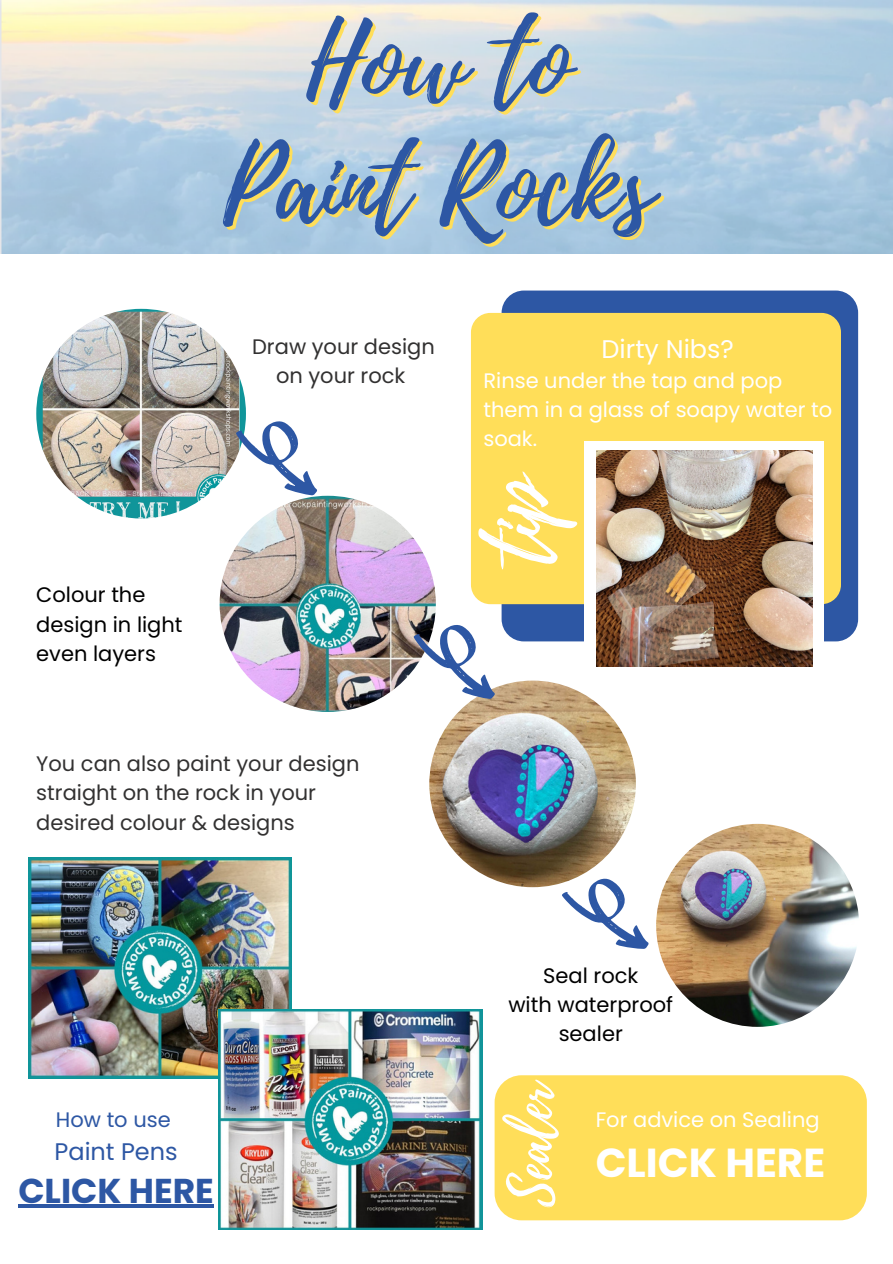
<style>
.page{position:relative;width:893px;height:1264px;background:#fff}
.page>*{position:absolute;margin:0;border:0;box-sizing:border-box;transform-origin:0 0}
.t1{font:105.15px/124.8px "Playlist Script";color:#2d57a4;text-align:center}
.t2{font:83.85px "Playlist Script";color:#fff}
.t3{font:54.9px "Playlist Script";color:#fff}
.t4{font:700 40.5px "Poppins";color:#fff}
.t5{font:700 34.5px "Poppins";color:#2d57a4}
.t6{font:25.5px "Poppins";color:#fff}
.t7{font:24px "Poppins";color:#2d57a4}
.t8{font:21px/29.2px "Poppins";color:#323131}
.t9{font:21px/29.2px "Poppins";color:#fff}
.t10{font:21px/29.2px "Poppins";color:#000;text-align:center}
.t11{font:21px "Poppins";color:#2d57a4}
</style>
<div class="page">
<div style="left:501px;top:290px;width:357px;height:351px;background:#2d57a4;border-radius:22px"></div>
<div style="left:471px;top:313px;width:369px;height:291px;background:#ffde59;border-radius:19px"></div>
<div style="left:494px;top:1075px;width:372px;height:145px;background:#ffde59;border-radius:27px"></div>
<svg style="left:555px;top:862px;width:107px;height:96px"></svg>
<img style="left:219px;top:496px;width:217px;height:216px;border-radius:50%">
<div style="left:584px;top:441px;width:240px;height:240px;background:#fff"></div>
<img style="left:596px;top:451px;width:216px;height:215px">
<img style="left:36px;top:309px;width:210px;height:209px;border-radius:50%">
<img style="left:656px;top:823px;width:203px;height:203px;border-radius:50%">
<img style="left:429px;top:680px;width:207px;height:207px;border-radius:50%">
<svg style="left:405px;top:606px;width:111px;height:102px"></svg>
<img style="left:29px;top:857px;width:263px;height:220px">
<img style="left:218px;top:1009px;width:264px;height:220px">
<hr style="left:18px;top:1204px;width:196px;height:4px;background:#2d57a4">
<svg style="left:227px;top:402px;width:111px;height:102px"></svg>
<h1 class="t1" style="left:223px;top:3px;width:432px">How to<br>Paint Rocks</h1>
<p class="t8" style="left:252px;top:331px;width:184px;text-align:center">Draw your design on your rock</p>
<p class="t10" style="left:36px;top:580px;width:148px;text-align:left">Colour the design in light even layers</p>
<p class="t8" style="left:36px;top:749px;width:325px">You can also paint your design straight on the rock in your desired colour &amp; designs</p>
<p class="t6" style="left:601px;top:331px;width:134px">Dirty Nibs?</p>
<p class="t9" style="left:483px;top:366px;width:350px">Rinse under the tap and pop them in a glass of soapy water to soak.</p>
<h2 class="t2" style="left:458px;top:561px;width:100px;rotate:-90deg">tip</h2>
<p class="t11" style="left:56px;top:1105px;width:116px">How to use</p>
<p class="t7" style="left:55px;top:1134px;width:125px">Paint Pens</p>
<h3 class="t5" style="left:18px;top:1166px;width:197px">CLICK HERE</h3>
<p class="t10" style="left:508px;top:960px;width:166px">Seal rock<br>with waterproof sealer</p>
<h3 class="t3" style="left:493px;top:1207px;width:129px;rotate:-90deg">Sealer</h3>
<p class="t9" style="left:595px;top:1105px;width:225px">For advice on Sealing</p>
<h3 class="t4" style="left:595px;top:1134px;width:231px">CLICK HERE</h3>
</div>
